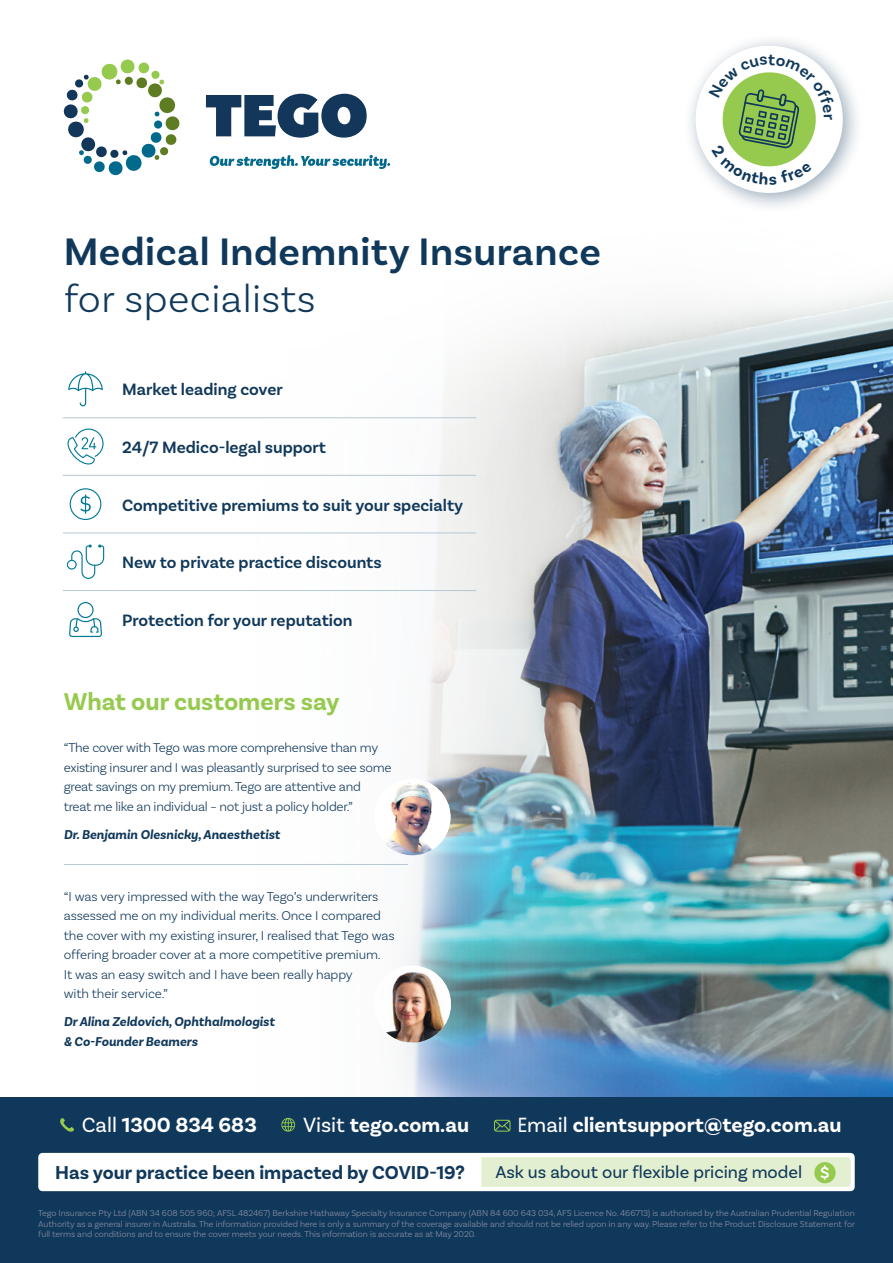
<style>
.page{position:relative;width:893px;height:1263px;background:#fff}
.page>*{position:absolute;margin:0;border:0;box-sizing:border-box;transform-origin:0 0}
.t1{font:600 40.2px "Basic Sans";letter-spacing:.01em;color:#10385a}
.t2{font:300 40.2px "Basic Sans";letter-spacing:.01em;color:#10385a}
.t3{font:700 25.5px "Basic Sans";color:#96ca4f}
.t4{font:700 21.6px "Basic Sans";color:#fff}
.t5{font:700 19.65px "Basic Sans";color:#10385a}
.t6{font:18px "Basic Sans";color:#10385a}
.t7{font:600 17.25px "Basic Sans";color:#10385a}
.t8{font:300 13.5px/19.5px "Basic Sans";letter-spacing:-.02em;color:#10385a}
.t9{font:italic 700 13.5px/19.5px "Basic Sans";color:#10385a}
.t10{font:300 9px/10.8px "Basic Sans";letter-spacing:-.005em;color:#8d91a7;text-align:justify}
.s1{font-weight:400}
.s2{font-weight:600;font-size:16.5px;color:#fff}
</style>
<div class="page">
<img style="left:62px;top:93px;width:831px;height:1004px">
<div style="left:0;top:1097px;width:893px;height:166px;background:#10385a"></div>
<hr style="left:64px;top:864px;width:344px;height:1px;background:#b5c8d5">
<img style="left:374px;top:782px;width:76px;height:73px">
<img style="left:374px;top:969px;width:77px;height:74px">
<hr style="left:63px;top:417px;width:54px;height:1px;background:#b5c8d5">
<hr style="left:117px;top:417px;width:359px;height:1px;background:#b5c8d5">
<hr style="left:63px;top:475px;width:54px;height:1px;background:#b5c8d5">
<hr style="left:117px;top:475px;width:359px;height:1px;background:#b5c8d5">
<hr style="left:63px;top:532px;width:54px;height:1px;background:#b5c8d5">
<hr style="left:117px;top:532px;width:359px;height:1px;background:#b5c8d5">
<hr style="left:63px;top:590px;width:54px;height:1px;background:#b5c8d5">
<hr style="left:117px;top:590px;width:359px;height:1px;background:#b5c8d5">
<svg style="left:68px;top:371px;width:35px;height:35px"></svg>
<svg style="left:68px;top:429px;width:36px;height:35px"></svg>
<svg style="left:70px;top:488px;width:31px;height:32px"></svg>
<svg style="left:67px;top:544px;width:37px;height:35px"></svg>
<svg style="left:69px;top:602px;width:33px;height:35px"></svg>
<svg style="left:64px;top:59px;width:115px;height:116px"></svg>
<svg style="left:206px;top:94px;width:161px;height:44px"></svg>
<svg style="left:205px;top:155px;width:185px;height:14px"></svg>
<div style="left:682px;top:32px;width:182px;height:182px;background:#10385a;opacity:.43"></div>
<div style="left:38px;top:1153px;width:817px;height:38px;background:#fff;border-radius:4px"></div>
<div style="left:481px;top:1157px;width:370px;height:30px;background:#e2efd0"></div>
<div style="left:814px;top:1162px;width:22px;height:21px;background:#96ca4f;border-radius:50%"></div>
<svg style="left:60px;top:1118px;width:14px;height:14px"></svg>
<svg style="left:281px;top:1118px;width:14px;height:13px"></svg>
<svg style="left:494px;top:1120px;width:16px;height:11px"></svg>
<svg style="left:689px;top:39px;width:160px;height:160px"></svg>
<h1 class="t1" style="left:64px;top:227px;width:539px">Medical Indemnity Insurance</h1>
<h1 class="t2" style="left:64px;top:275px;width:253px">for specialists</h1>
<h3 class="t7" style="left:122px;top:379px;width:162px">Market leading cover</h3>
<h3 class="t7" style="left:122px;top:437px;width:205px">24/7 Medico-legal support</h3>
<h3 class="t7" style="left:122px;top:494px;width:343px">Competitive premiums to suit your specialty</h3>
<h3 class="t7" style="left:122px;top:552px;width:261px">New to private practice discounts</h3>
<h3 class="t7" style="left:122px;top:610px;width:232px">Protection for your reputation</h3>
<h2 class="t3" style="left:64px;top:686px;width:277px">What our customers say</h2>
<h3 class="t8" style="left:64px;top:738px;width:329px">“The cover with Tego was more comprehensive than my existing insurer and I was pleasantly surprised to see some great savings on my premium. Tego are attentive and treat me like an individual – not just a policy holder.”</h3>
<h3 class="t9" style="left:64px;top:824px;width:218px">Dr. Benjamin Olesnicky, Anaesthetist</h3>
<p class="t8" style="left:64px;top:886px;width:332px">“I was very impressed with the way Tego’s underwriters assessed me on my individual merits. Once I compared the cover with my existing insurer, I realised that Tego was offering broader cover at a more competitive premium.<br>It was an easy switch and I have been really happy<br>with their service.”</p>
<h3 class="t9" style="left:64px;top:1012px;width:212px">Dr Alina Zeldovich, Ophthalmologist &amp; Co-Founder Beamers</h3>
<h3 class="t4" style="left:82px;top:1112px;width:177px"><span class="s1">Call</span> 1300 834 683</h3>
<h3 class="t4" style="left:303px;top:1112px;width:168px"><span class="s1">Visit</span> tego.com.au</h3>
<h3 class="t4" style="left:518px;top:1112px;width:325px"><span class="s1">Email</span> clientsupport@tego.com.au</h3>
<h3 class="t5" style="left:55px;top:1160px;width:411px">Has your practice been impacted by COVID-19?</h3>
<h3 class="t6" style="left:495px;top:1161px;width:336px">Ask us about our flexible pricing model <span class="s2">$</span></h3>
<p class="t10" style="left:38px;top:1207px;width:818px">Tego Insurance Pty Ltd (ABN 34 608 505 960; AFSL 482467) Berkshire Hathaway Specialty Insurance Company (ABN 84 600 643 034, AFS Licence No. 466713) is authorised by the Australian Prudential Regulation Authority as a general insurer in Australia. The information provided here is only a summary of the coverage available and should not be relied upon in any way. Please refer to the Product Disclosure Statement for full terms and conditions and to ensure the cover meets your needs. This information is accurate as at May 2020.</p>
</div>
